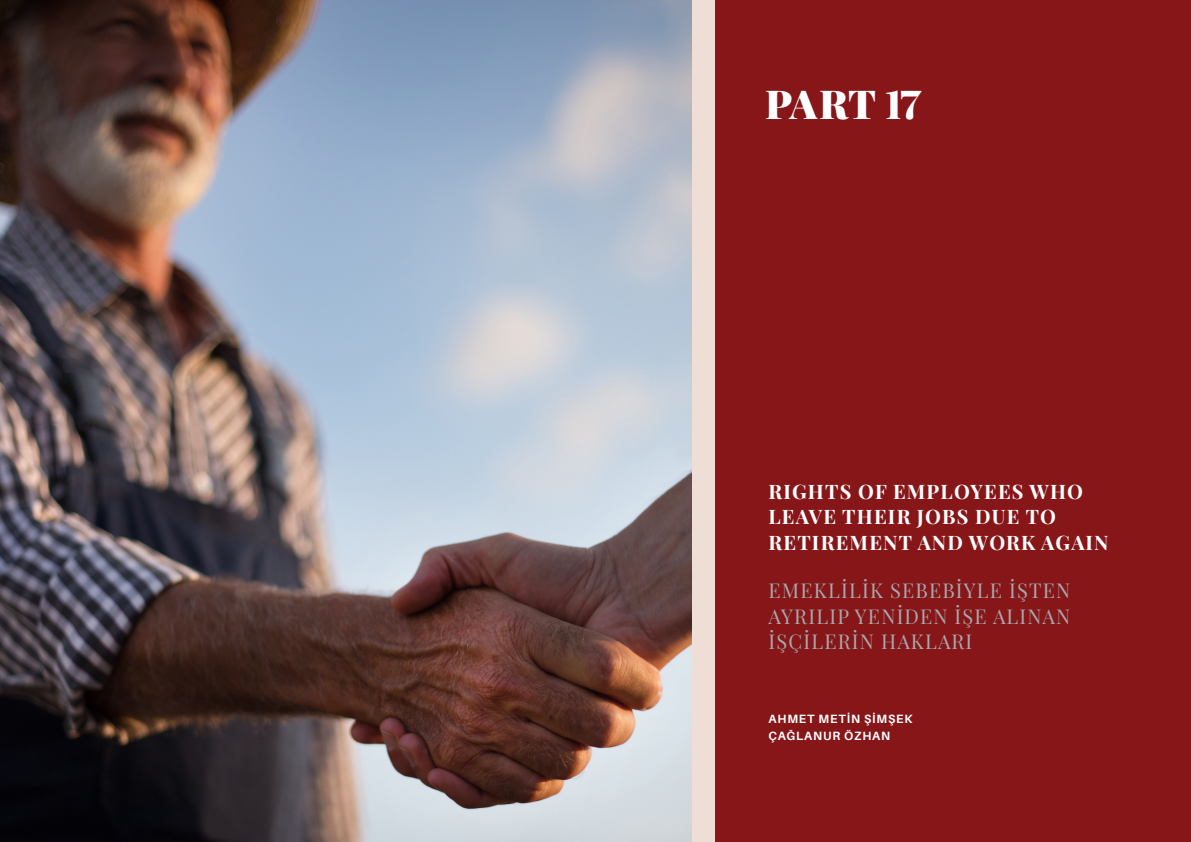
<style>
.page{position:relative;width:1191px;height:842px;background:#fff}
.page>*{position:absolute;margin:0;border:0;box-sizing:border-box;transform-origin:0 0}
.t1{font:900 40px "Playfair Display";letter-spacing:-.015em;color:#fff}
.TR_MAKALE_BAŞLIK{font:20px/25.5px "Playfair Display";letter-spacing:.06em;color:#a8a9ad;text-align:justify}
.İNG_MAKALE_BAŞLIK{font:700 20px/25.5px "Playfair Display";letter-spacing:.06em;color:#fff}
.YAZAR{font:700 12px "Aileron";letter-spacing:.07em;color:#fff}
</style>
<div class="page">
<div style="left:596px;top:0;width:595px;height:842px;background:#871619"></div>
<img style="left:0;top:0;width:692px;height:842px">
<div style="left:692px;top:0;width:22px;height:842px;background:#efded6"></div>
<p class="t1" style="left:765px;top:72px;width:158px">PART 17</p>
<p class="İNG_MAKALE_BAŞLIK" style="left:768px;top:477px;width:342px">RIGHTS OF EMPLOYEES WHO<br>LEAVE THEIR JOBS DUE TO<br>RETIREMENT AND WORK AGAIN</p>
<p class="TR_MAKALE_BAŞLIK" style="left:768px;top:576px;width:303px">EMEKLİLİK SEBEBİYLE İŞTEN AYRILIP YENİDEN İŞE ALINAN İŞÇİLERİN HAKLARI</p>
<p class="YAZAR" style="left:768px;top:712px;width:146px">AHMET METİN ŞİMŞEK</p>
<p class="YAZAR" style="left:768px;top:729px;width:123px">ÇAĞLANUR ÖZHAN</p>
</div>
